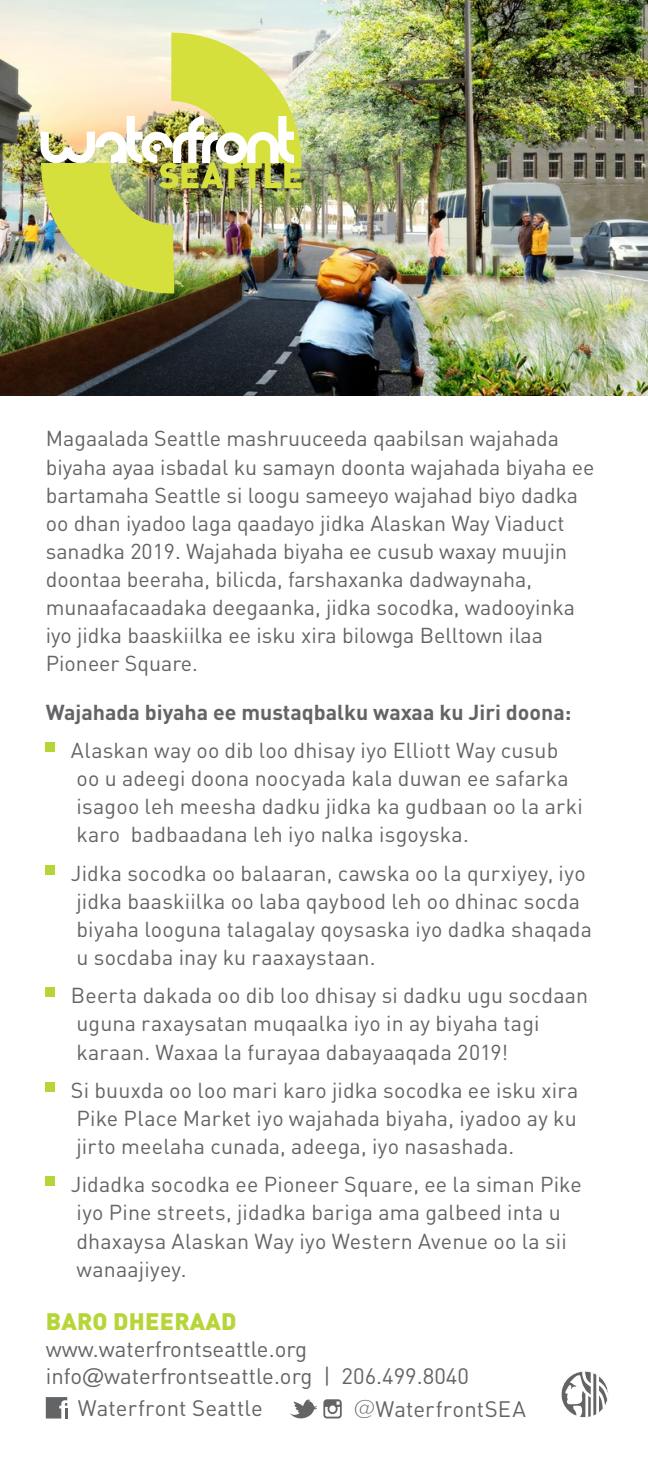
<style>
.page{position:relative;width:648px;height:1458px;background:#fff}
.page>*{position:absolute;margin:0;border:0;box-sizing:border-box;transform-origin:0 0}
.t1{font:900 23.62px "DINOT";letter-spacing:.01em;color:#b6d538}
.body_copy{font:22.05px/27px "DINOT";color:#636466}
.t2{font:21.38px/28.1px "DINOT";letter-spacing:.005em;color:#636466}
.t3{font:700 21.38px "DINOT";color:#636466}
.s1{font-family:"Swiss 721 BT"}
.s2{font-family:"Swiss 721 BT Bold Outline";font-size:21.6px}
</style>
<div class="page">
<img style="left:0;top:0;width:648px;height:396px">
<div style="left:46px;top:742px;width:9px;height:10px;background:#b6d538"></div>
<div style="left:46px;top:865px;width:9px;height:9px;background:#b6d538"></div>
<div style="left:46px;top:988px;width:9px;height:9px;background:#b6d538"></div>
<div style="left:46px;top:1082px;width:9px;height:9px;background:#b6d538"></div>
<div style="left:46px;top:1177px;width:9px;height:9px;background:#b6d538"></div>
<img style="left:41px;top:33px;width:260px;height:260px">
<svg style="left:561px;top:1371px;width:47px;height:47px"></svg>
<svg style="left:290px;top:1399px;width:27px;height:20px"></svg>
<svg style="left:46px;top:1397px;width:21px;height:22px"></svg>
<svg style="left:323px;top:1399px;width:19px;height:19px"></svg>
<p class="t2" style="left:46px;top:424px;width:550px">Magaalada Seattle mashruuceeda qaabilsan wajahada biyaha ayaa isbadal ku samayn doonta wajahada biyaha ee bartamaha Seattle si loogu sameeyo wajahad biyo dadka oo dhan iyadoo laga qaadayo jidka Alaskan Way Viaduct sanadka 2019. Wajahada biyaha ee cusub waxay muujin doontaa beeraha, bilicda, farshaxanka dadwaynaha, munaafacaadaka deegaanka, jidka socodka, wadooyinka iyo jidka baaskiilka ee isku xira bilowga Belltown ilaa Pioneer Square.</p>
<p class="t3" style="left:46px;top:698px;width:527px">Wajahada biyaha ee mustaqbalku waxaa ku Jiri doona:</p>
<p class="t2" style="left:71px;top:736px;width:513px">Alaskan way oo dib loo dhisay iyo Elliott Way cusub oo u adeegi doona noocyada kala duwan ee safarka isagoo leh meesha dadku jidka ka gudbaan oo la arki karo badbaadana leh iyo nalka isgoyska.</p>
<p class="t2" style="left:71px;top:859px;width:523px">Jidka socodka oo balaaran, cawska oo la qurxiyey, iyo jidka baaskiilka oo laba qaybood leh oo dhinac socda biyaha looguna talagalay qoysaska iyo dadka shaqada u socdaba inay ku raaxaystaan.</p>
<p class="t2" style="left:71px;top:981px;width:519px">Beerta dakada oo dib loo dhisay si dadku ugu socdaan uguna raxaysatan muqaalka iyo in ay biyaha tagi karaan. Waxaa la furayaa dabayaaqada 2019!</p>
<p class="t2" style="left:71px;top:1076px;width:509px;text-align:justify">Si buuxda oo loo mari karo jidka socodka ee isku xira Pike Place Market iyo wajahada biyaha, iyadoo ay ku jirto meelaha cunada, adeega, iyo nasashada.</p>
<p class="t2" style="left:71px;top:1170px;width:512px">Jidadka socodka ee Pioneer Square, ee la siman Pike iyo Pine streets, jidadka bariga ama galbeed inta u dhaxaysa Alaskan Way iyo Western Avenue oo la sii wanaajiyey.</p>
<p class="t1" style="left:46px;top:1306px;width:192px">BARO DHEERAAD</p>
<p class="body_copy" style="left:46px;top:1336px;width:425px">www.waterfrontseattle.org info<span class="s1">@</span>waterfrontseattle.org | 206.499.8040</p>
<p class="body_copy" style="left:78px;top:1394px;width:186px">Waterfront Seattle</p>
<p class="body_copy" style="left:354px;top:1395px;width:174px"><span class="s2">@</span>WaterfrontSEA</p>
</div>
